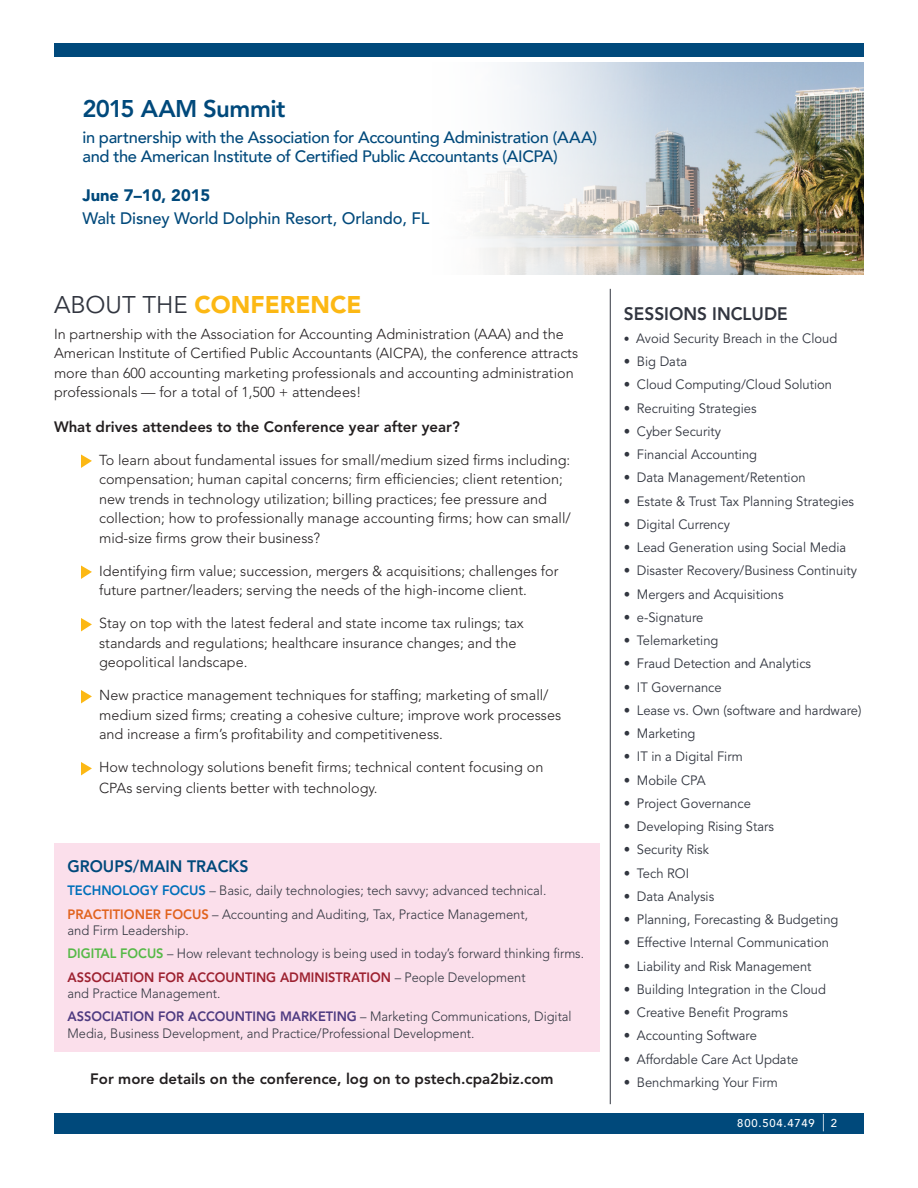
<style>
.page{position:relative;width:918px;height:1188px;background:#fff}
.page>*{position:absolute;margin:0;border:0;box-sizing:border-box;transform-origin:0 0}
.t1{font:900 24px "Avenir";color:#fcb814}
.t2{font:800 24px "Avenir";letter-spacing:-.025em;color:#00497b}
.t3{font:800 18px "Avenir";color:#323640;scale:.96 1}
.t4{font:500 16.5px/19.5px "Avenir LT Com";letter-spacing:-.02em;color:#00497b}
.t5{font:500 16.5px "Avenir";letter-spacing:-.005em;color:#00497b}
.t6{font:800 16.5px "Avenir";color:#00497b;scale:.96 1}
.t7{font:900 16.5px "Avenir";color:#00497b}
.t8{font:800 15px "Avenir";color:#231f20}
.t9{font:300 14.4px/19.5px "Avenir";color:#231f20}
.t10{font:13.5px "Avenir";color:#323640;scale:.96 1}
.t11{font:300 13.5px/23.2px "Avenir";color:#323640;scale:.96 1}
.t12{font:300 13.5px/23.2px "Avenir";color:#323640;scale:.95 1}
.t13{font:500 11.25px "Avenir";letter-spacing:.07em;color:#fff}
.s1{font-weight:400;color:#323640}
.s2{font-weight:800;color:#006fba}
.s3{font-weight:800;color:#e1631e}
.s4{font-weight:800;color:#56b947}
.s5{font-weight:800;color:#9d2130}
.s6{font-weight:800;color:#4e3b81}
.s7{font-weight:800;font-size:12px}
.s8{font-weight:300;font-size:17.25px}
</style>
<div class="page">
<div style="left:54px;top:1113px;width:810px;height:21px;background:#00497b"></div>
<div style="left:54px;top:43px;width:810px;height:14px;background:#00497b"></div>
<svg style="left:81px;top:454px;width:11px;height:14px"></svg>
<svg style="left:81px;top:565px;width:11px;height:14px"></svg>
<svg style="left:81px;top:618px;width:11px;height:13px"></svg>
<svg style="left:81px;top:690px;width:11px;height:13px"></svg>
<svg style="left:81px;top:762px;width:11px;height:13px"></svg>
<img style="left:664px;top:62px;width:200px;height:212px">
<svg style="left:475px;top:62px;width:189px;height:213px"></svg>
<hr style="left:610px;top:289px;width:1px;height:815px;background:#323640">
<div style="left:54px;top:843px;width:545px;height:208px;background:#fbdfeb"></div>
<h1 class="t2" style="left:82px;top:94px;width:204px">2015 AAM Summit</h1>
<p class="t4" style="left:82px;top:128px;width:516px">in partnership with the Association for Accounting Administration (AAA) and the American Institute of Certified Public Accountants (AICPA)</p>
<p class="t7" style="left:82px;top:186px;width:129px">June 7–10, 2015</p>
<p class="t5" style="left:82px;top:209px;width:348px">Walt Disney World Dolphin Resort, Orlando, FL</p>
<h1 class="t1" style="left:54px;top:290px;width:309px"><span class="s1">ABOUT THE</span> CONFERENCE</h1>
<p class="t9" style="left:54px;top:324px;width:526px">In partnership with the Association for Accounting Administration (AAA) and the American Institute of Certified Public Accountants (AICPA), the conference attracts more than 600 accounting marketing professionals and accounting administration professionals — for a total of 1,500 + attendees!</p>
<p class="t8" style="left:54px;top:418px;width:407px">What drives attendees to the Conference year after year?</p>
<p class="t9" style="left:99px;top:450px;width:473px">To learn about fundamental issues for small/medium sized firms including: compensation; human capital concerns; firm efficiencies; client retention; new trends in technology utilization; billing practices; fee pressure and collection; how to professionally manage accounting firms; how can small/ mid-size firms grow their business?</p>
<p class="t9" style="left:99px;top:561px;width:461px">Identifying firm value; succession, mergers &amp; acquisitions; challenges for future partner/leaders; serving the needs of the high-income client.</p>
<p class="t9" style="left:99px;top:614px;width:426px">Stay on top with the latest federal and state income tax rulings; tax standards and regulations; healthcare insurance changes; and the geopolitical landscape.</p>
<p class="t9" style="left:99px;top:686px;width:464px">New practice management techniques for staffing; marketing of small/ medium sized firms; creating a cohesive culture; improve work processes and increase a firm’s profitability and competitiveness.</p>
<p class="t9" style="left:99px;top:757px;width:446px;line-height:21px">How technology solutions benefit firms; technical content focusing on<br>CPAs serving clients better with technology.</p>
<p class="t6" style="left:68px;top:857px;width:190px">GROUPS/MAIN TRACKS</p>
<p class="t11" style="left:68px;top:879px;width:500px"><span class="s2">TECHNOLOGY FOCUS</span> – Basic, daily technologies; tech savvy; advanced technical.<br><span class="s3">PRACTITIONER FOCUS</span> – Accounting and Auditing, Tax, Practice Management,</p>
<p class="t11" style="left:68px;top:919px;width:540px">and Firm Leadership.<br><span class="s4">DIGITAL FOCUS</span> – How relevant technology is being used in today’s forward thinking firms.<br><span class="s5">ASSOCIATION FOR ACCOUNTING ADMINISTRATION</span> – People Development</p>
<p class="t12" style="left:68px;top:982px;width:532px">and Practice Management.<br><span class="s6">ASSOCIATION FOR ACCOUNTING MARKETING</span> – Marketing Communications, Digital</p>
<p class="t12" style="left:68px;top:1022px;width:430px">Media, Business Development, and Practice/Professional Development.</p>
<p class="t8" style="left:90px;top:1070px;width:465px">For more details on the conference, log on to pstech.cpa2biz.com</p>
<p class="t3" style="left:624px;top:303px;width:172px">SESSIONS INCLUDE</p>
<p class="t10" style="left:624px;top:331px;width:224px"><span class="s7">•</span> Avoid Security Breach in the Cloud</p>
<p class="t10" style="left:624px;top:354px;width:67px">• Big Data</p>
<p class="t10" style="left:624px;top:377px;width:218px">• Cloud Computing/Cloud Solution</p>
<p class="t10" style="left:624px;top:400px;width:140px">• Recruiting Strategies</p>
<p class="t10" style="left:624px;top:424px;width:103px">• Cyber Security</p>
<p class="t10" style="left:624px;top:447px;width:140px">• Financial Accounting</p>
<p class="t10" style="left:624px;top:470px;width:191px">• Data Management/Retention</p>
<p class="t10" style="left:624px;top:493px;width:241px">• Estate &amp; Trust Tax Planning Strategies</p>
<p class="t10" style="left:624px;top:517px;width:112px">• Digital Currency</p>
<p class="t10" style="left:624px;top:540px;width:233px">• Lead Generation using Social Media</p>
<p class="t10" style="left:624px;top:563px;width:244px">• Disaster Recovery/Business Continuity</p>
<p class="t10" style="left:624px;top:586px;width:168px">• Mergers and Acquisitions</p>
<p class="t10" style="left:624px;top:610px;width:84px">• e-Signature</p>
<p class="t10" style="left:624px;top:633px;width:100px">• Telemarketing</p>
<p class="t10" style="left:624px;top:656px;width:197px">• Fraud Detection and Analytics</p>
<p class="t10" style="left:624px;top:679px;width:103px">• IT Governance</p>
<p class="t10" style="left:624px;top:703px;width:249px">• Lease vs. Own (software and hardware)</p>
<p class="t10" style="left:624px;top:726px;width:76px">• Marketing</p>
<p class="t10" style="left:624px;top:749px;width:126px">• IT in a Digital Firm</p>
<p class="t10" style="left:624px;top:772px;width:87px">• Mobile CPA</p>
<p class="t10" style="left:624px;top:795px;width:134px">• Project Governance</p>
<p class="t10" style="left:624px;top:819px;width:158px">• Developing Rising Stars</p>
<p class="t10" style="left:624px;top:842px;width:90px">• Security Risk</p>
<p class="t10" style="left:624px;top:865px;width:69px">• Tech ROI</p>
<p class="t10" style="left:624px;top:888px;width:96px">• Data Analysis</p>
<p class="t10" style="left:624px;top:912px;width:225px">• Planning, Forecasting &amp; Budgeting</p>
<p class="t10" style="left:624px;top:935px;width:215px">• Effective Internal Communication</p>
<p class="t10" style="left:624px;top:958px;width:197px">• Liability and Risk Management</p>
<p class="t10" style="left:624px;top:982px;width:212px">• Building Integration in the Cloud</p>
<p class="t10" style="left:624px;top:1005px;width:172px">• Creative Benefit Programs</p>
<p class="t10" style="left:624px;top:1028px;width:140px">• Accounting Software</p>
<p class="t10" style="left:624px;top:1051px;width:183px">• Affordable Care Act Update</p>
<p class="t10" style="left:624px;top:1075px;width:162px">• Benchmarking Your Firm</p>
<p class="t13" style="left:737px;top:1117px;width:101px">800.504.4749 <span class="s8">|</span> 2</p>
</div>
